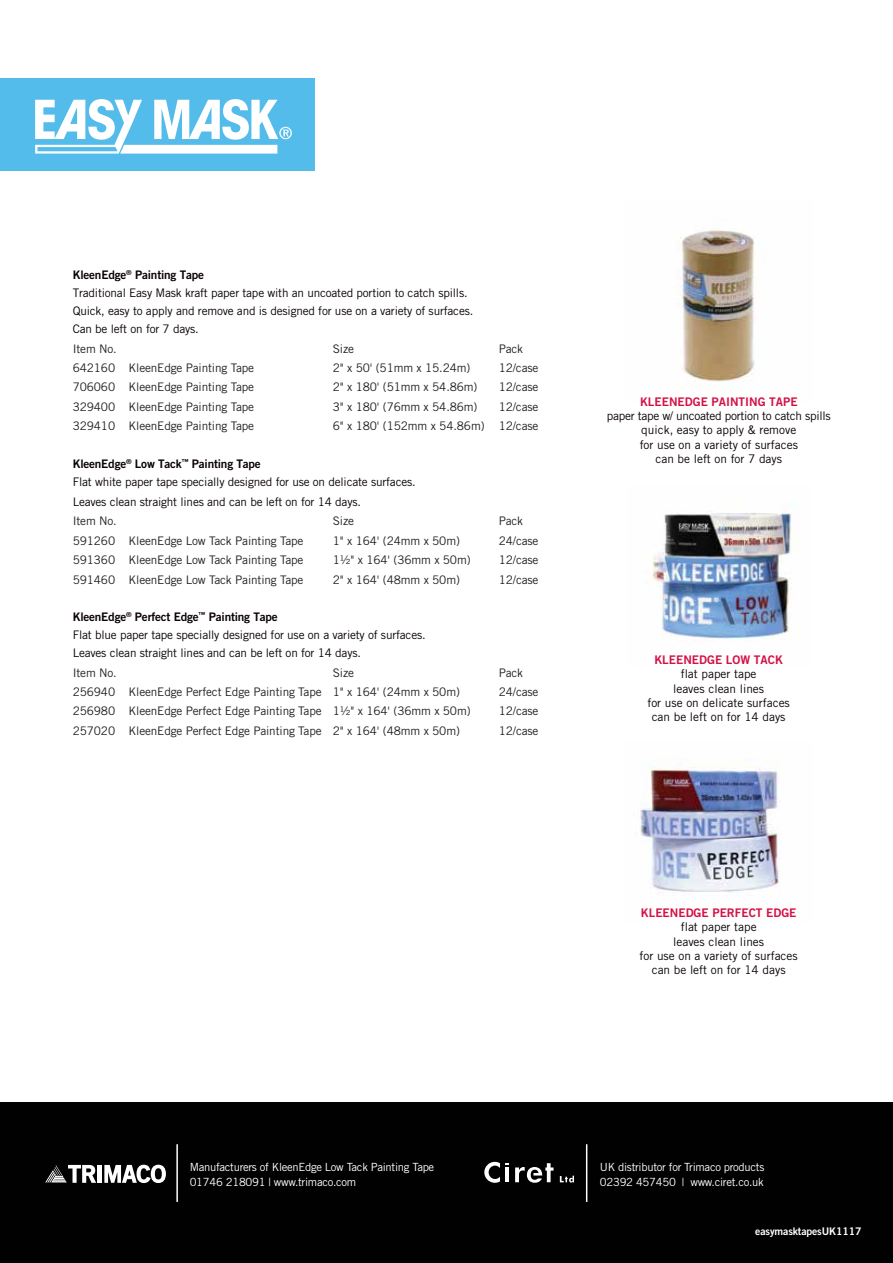
<style>
.page{position:relative;width:893px;height:1263px;background:#fff}
.page>*{position:absolute;margin:0;border:0;box-sizing:border-box;transform-origin:0 0}
.t1{font:11.85px "Trade Gothic LT Std";letter-spacing:-.01em;color:#231f20}
.t2{font:11.85px/18px "Trade Gothic LT Std";letter-spacing:-.015em;color:#0a0203}
.t3{font:11.85px/14.2px "Trade Gothic";color:#0a0203;text-align:center}
.t4{font:11.85px "Trade Gothic Bold Two";letter-spacing:-.015em;color:#0a0203}
.t5{font:11.85px "Trade Gothic Bold Two";color:#d31245}
.t6{font:11.25px/15px "Trade Gothic";letter-spacing:-.025em;color:#fff}
.t7{font:10.5px "Trade Gothic Bold Two";letter-spacing:-.01em;color:#fff}
</style>
<div class="page">
<img style="left:677px;top:230px;width:78px;height:156px">
<img style="left:640px;top:766px;width:140px;height:127px">
<img style="left:652px;top:511px;width:140px;height:129px">
<div style="left:0;top:1102px;width:893px;height:161px;background:#010101"></div>
<hr style="left:97px;top:1165px;width:4px;height:18px;background:#fff">
<svg style="left:104px;top:1165px;width:62px;height:18px"></svg>
<svg style="left:45px;top:1165px;width:51px;height:18px"></svg>
<hr style="left:176px;top:1144px;width:2px;height:58px;background:#fff">
<hr style="left:586px;top:1144px;width:1px;height:58px;background:#fff">
<svg style="left:484px;top:1162px;width:25px;height:21px"></svg>
<hr style="left:505px;top:1167px;width:4px;height:15px;background:#fff">
<svg style="left:515px;top:1163px;width:38px;height:20px"></svg>
<svg style="left:560px;top:1176px;width:14px;height:6px"></svg>
<div style="left:0;top:78px;width:315px;height:93px;background:#54bceb"></div>
<svg style="left:35px;top:99px;width:257px;height:55px"></svg>
<p class="t4" style="left:73px;top:268px;width:133px">KleenEdge<sup>®</sup> Painting Tape</p>
<p class="t2" style="left:73px;top:284px;width:402px">Traditional Easy Mask kraft paper tape with an uncoated portion to catch spills.<br>Quick, easy to apply and remove and is designed for use on a variety of surfaces.<br>Can be left on for 7 days.</p>
<p class="t1" style="left:73px;top:341px;width:46px">Item No.</p>
<p class="t1" style="left:333px;top:341px;width:23px">Size</p>
<p class="t1" style="left:499px;top:341px;width:26px">Pack</p>
<p class="t1" style="left:73px;top:361px;width:183px">642160 KleenEdge Painting Tape</p>
<p class="t1" style="left:333px;top:361px;width:139px">2" x 50' (51mm x 15.24m)</p>
<p class="t1" style="left:499px;top:361px;width:41px">12/case</p>
<p class="t1" style="left:73px;top:380px;width:183px">706060 KleenEdge Painting Tape</p>
<p class="t1" style="left:333px;top:380px;width:146px">2" x 180' (51mm x 54.86m)</p>
<p class="t1" style="left:499px;top:380px;width:41px">12/case</p>
<p class="t1" style="left:73px;top:399px;width:183px">329400 KleenEdge Painting Tape</p>
<p class="t1" style="left:333px;top:399px;width:146px">3" x 180' (76mm x 54.86m)</p>
<p class="t1" style="left:499px;top:399px;width:41px">12/case</p>
<p class="t1" style="left:73px;top:419px;width:183px">329410 KleenEdge Painting Tape</p>
<p class="t1" style="left:333px;top:419px;width:207px">6" x 180' (152mm x 54.86m) 12/case</p>
<p class="t4" style="left:73px;top:456px;width:190px">KleenEdge<sup>®</sup> Low Tack<sup>™</sup> Painting Tape</p>
<p class="t2" style="left:73px;top:471px;width:345px;line-height:20.2px">Flat white paper tape specially designed for use on delicate surfaces.<br>Leaves clean straight lines and can be left on for 14 days.</p>
<p class="t1" style="left:73px;top:514px;width:46px">Item No.</p>
<p class="t1" style="left:333px;top:514px;width:23px">Size</p>
<p class="t1" style="left:499px;top:514px;width:26px">Pack</p>
<p class="t1" style="left:73px;top:533px;width:232px">591260 KleenEdge Low Tack Painting Tape</p>
<p class="t1" style="left:333px;top:533px;width:129px">1" x 164' (24mm x 50m)</p>
<p class="t1" style="left:499px;top:533px;width:41px">24/case</p>
<p class="t1" style="left:73px;top:553px;width:232px">591360 KleenEdge Low Tack Painting Tape</p>
<p class="t1" style="left:333px;top:553px;width:139px">1½" x 164' (36mm x 50m)</p>
<p class="t1" style="left:499px;top:553px;width:41px">12/case</p>
<p class="t1" style="left:73px;top:572px;width:232px">591460 KleenEdge Low Tack Painting Tape</p>
<p class="t1" style="left:333px;top:572px;width:129px">2" x 164' (48mm x 50m)</p>
<p class="t1" style="left:499px;top:572px;width:41px">12/case</p>
<p class="t4" style="left:73px;top:610px;width:207px">KleenEdge<sup>®</sup> Perfect Edge<sup>™</sup> Painting Tape</p>
<p class="t2" style="left:73px;top:626px;width:355px">Flat blue paper tape specially designed for use on a variety of surfaces.<br>Leaves clean straight lines and can be left on for 14 days.</p>
<p class="t1" style="left:73px;top:665px;width:46px">Item No.</p>
<p class="t1" style="left:333px;top:665px;width:23px">Size</p>
<p class="t1" style="left:499px;top:665px;width:26px">Pack</p>
<p class="t1" style="left:73px;top:685px;width:389px">256940 KleenEdge Perfect Edge Painting Tape 1" x 164' (24mm x 50m)</p>
<p class="t1" style="left:499px;top:685px;width:41px">24/case</p>
<p class="t1" style="left:73px;top:704px;width:399px">256980 KleenEdge Perfect Edge Painting Tape 1½" x 164' (36mm x 50m)</p>
<p class="t1" style="left:499px;top:704px;width:41px">12/case</p>
<p class="t1" style="left:73px;top:723px;width:389px">257020 KleenEdge Perfect Edge Painting Tape 2" x 164' (48mm x 50m)</p>
<p class="t1" style="left:499px;top:723px;width:41px">12/case</p>
<p class="t5" style="left:640px;top:394px;width:159px">KLEENEDGE PAINTING TAPE</p>
<p class="t3" style="left:607px;top:409px;width:225px">paper tape w/ uncoated portion to catch spills quick, easy to apply &amp; remove<br>for use on a variety of surfaces<br>can be left on for 7 days</p>
<p class="t5" style="left:654px;top:653px;width:130px">KLEENEDGE LOW TACK</p>
<p class="t3" style="left:647px;top:667px;width:144px">flat paper tape<br>leaves clean lines<br>for use on delicate surfaces can be left on for 14 days</p>
<p class="t5" style="left:641px;top:906px;width:157px">KLEENEDGE PERFECT EDGE</p>
<p class="t3" style="left:639px;top:920px;width:160px">flat paper tape<br>leaves clean lines<br>for use on a variety of surfaces can be left on for 14 days</p>
<p class="t6" style="left:190px;top:1160px;width:246px">Manufacturers of KleenEdge Low Tack Painting Tape<br>01746 218091 | www.trimaco.com</p>
<p class="t6" style="left:600px;top:1160px;width:166px">UK distributor for Trimaco products<br>02392 457450 | www.ciret.co.uk</p>
<p class="t7" style="left:755px;top:1224px;width:108px">easymasktapesUK1117</p>
</div>
